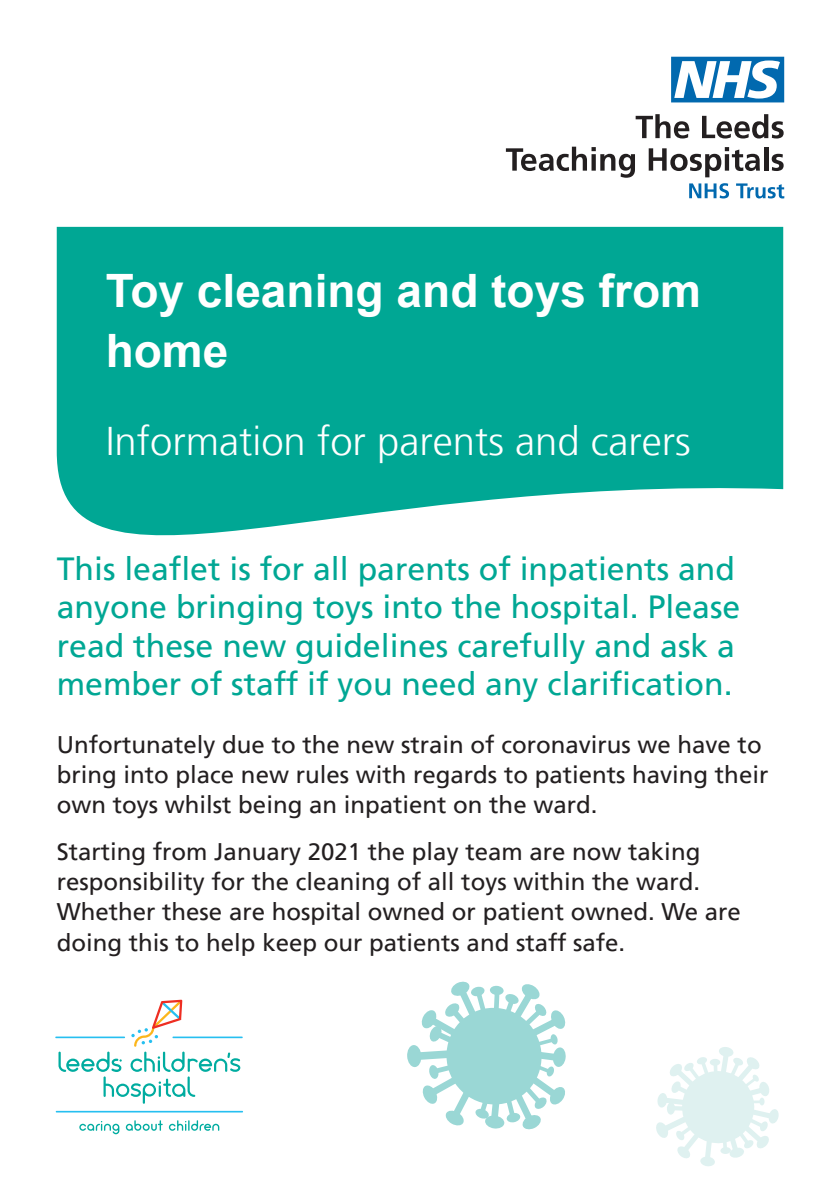
<style>
.page{position:relative;width:840px;height:1191px;background:#fff}
.page>*{position:absolute;margin:0;border:0;box-sizing:border-box;transform-origin:0 0}
.t1{font:700 46px/60px "Arial";color:#fff}
.t2{font:300 40px "Frutiger LT";color:#fff}
.Introduction_text{font:32px/38.4px "Frutiger LT";color:#00a794}
.Body_Text{font:24px/30px "Frutiger LT";color:#231f20}
</style>
<div class="page">
<svg style="left:57px;top:227px;width:725px;height:309px;background:#16ae9d"></svg>
<hr style="left:172px;top:1036px;width:70px;height:2px;background:#26bff0">
<hr style="left:55px;top:1036px;width:70px;height:2px;background:#26bff0">
<hr style="left:56px;top:1110px;width:187px;height:2px;background:#26bff0">
<svg style="left:58px;top:999px;width:182px;height:104px"></svg>
<svg style="left:79px;top:1121px;width:40px;height:13px"></svg>
<svg style="left:126px;top:1120px;width:37px;height:10px"></svg>
<svg style="left:169px;top:1120px;width:50px;height:10px"></svg>
<svg style="left:671px;top:57px;width:112px;height:45px"></svg>
<svg style="left:635px;top:114px;width:54px;height:24px"></svg>
<svg style="left:702px;top:114px;width:81px;height:24px"></svg>
<svg style="left:505px;top:147px;width:129px;height:31px"></svg>
<svg style="left:648px;top:147px;width:111px;height:30px"></svg>
<svg style="left:764px;top:147px;width:3px;height:24px"></svg>
<svg style="left:771px;top:154px;width:12px;height:17px"></svg>
<svg style="left:689px;top:183px;width:39px;height:15px"></svg>
<svg style="left:736px;top:183px;width:47px;height:15px"></svg>
<svg style="left:656px;top:1047px;width:122px;height:119px"></svg>
<svg style="left:406px;top:1044px;width:15px;height:23px"></svg>
<svg style="left:417px;top:981px;width:149px;height:149px"></svg>
<h1 class="t1" style="left:106px;top:261px;width:596px">Toy cleaning and toys from home</h1>
<h2 class="t2" style="left:106px;top:418px;width:586px">Information for parents and carers</h2>
<p class="Introduction_text" style="left:57px;top:549px;width:684px">This leaflet is for all parents of inpatients and anyone bringing toys into the hospital. Please read these new guidelines carefully and ask a member of staff if you need any clarification.</p>
<p class="Body_Text" style="left:57px;top:730px;width:712px">Unfortunately due to the new strain of coronavirus we have to bring into place new rules with regards to patients having their own toys whilst being an inpatient on the ward.</p>
<p class="Body_Text" style="left:57px;top:837px;width:685px">Starting from January 2021 the play team are now taking responsibility for the cleaning of all toys within the ward.<br>Whether these are hospital owned or patient owned. We are doing this to help keep our patients and staff safe.</p>
</div>
